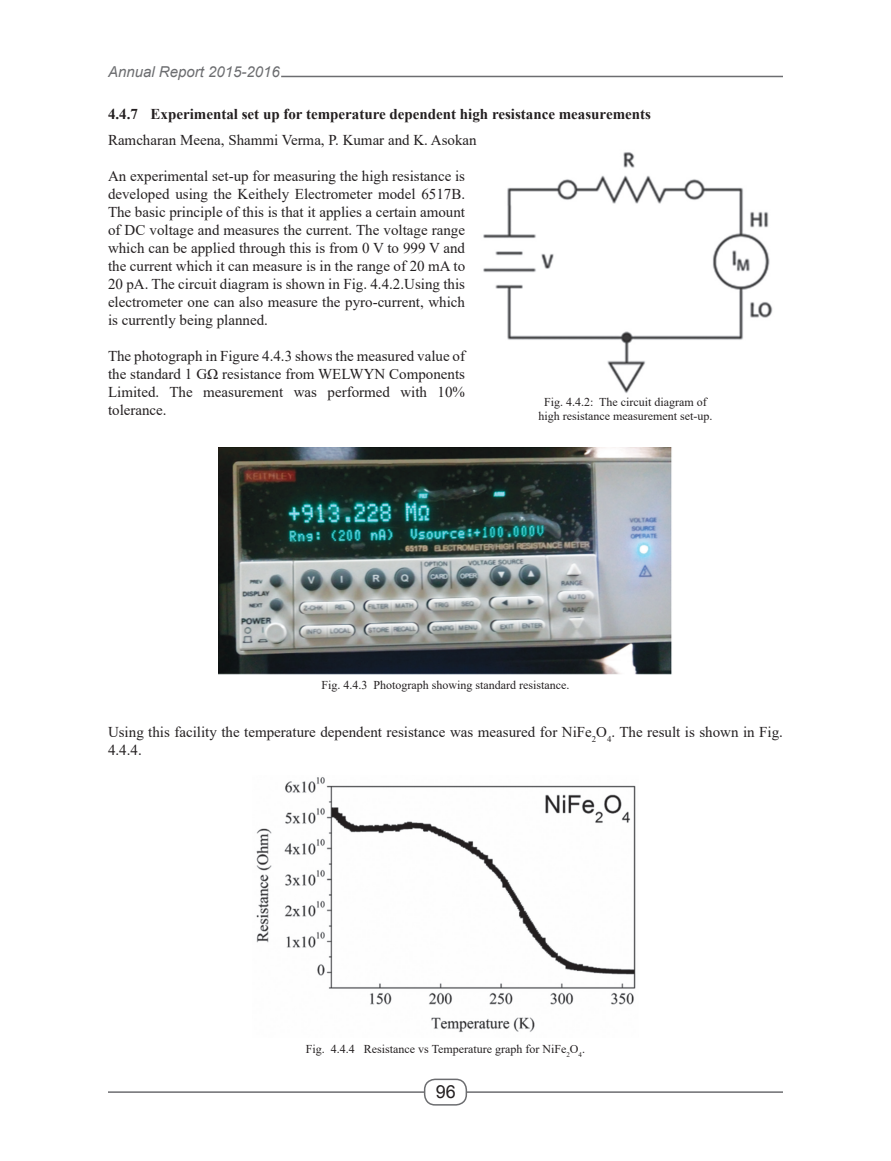
<style>
.page{position:relative;width:891px;height:1161px;background:#fff}
.page>*{position:absolute;margin:0;border:0;box-sizing:border-box;transform-origin:0 0}
.t1{font:18px "Arial";color:#231f20}
.t2{font:15px/18px "Times New Roman";color:#231f20;text-align:justify}
.t3{font:700 15px "Times New Roman";color:#231f20}
.t4{font:italic 15px "Arial";color:#6c6d70}
.t5{font:12px/14.4px "Times New Roman";color:#231f20;text-align:center}
</style>
<div class="page">
<hr style="left:281px;top:76px;width:502px;height:1px;background:#6c6d70">
<hr style="left:108px;top:1091px;width:675px;height:2px;background:#6c6d70">
<div style="left:425px;top:1079px;width:41px;height:26px;background:#fff;border-radius:10px"></div>
<div style="left:424px;top:1079px;width:43px;height:27px;border:2px solid #6c6d70;border-radius:10px"></div>
<img style="left:483px;top:152px;width:290px;height:241px">
<img style="left:219px;top:448px;width:453px;height:226px">
<img style="left:256px;top:777px;width:380px;height:255px">
<p class="t4" style="left:108px;top:62px;width:173px">Annual Report 2015-2016</p>
<p class="t3" style="left:108px;top:103px;width:545px">4.4.7 Experimental set up for temperature dependent high resistance measurements</p>
<p class="t2" style="left:108px;top:131px;width:370px">Ramcharan Meena, Shammi Verma, P. Kumar and K. Asokan</p>
<p class="t2" style="left:108px;top:167px;width:359px">An experimental set-up for measuring the high resistance is developed using the Keithely Electrometer model 6517B.<br>The basic principle of this is that it applies a certain amount of DC voltage and measures the current. The voltage range which can be applied through this is from 0 V to 999 V and the current which it can measure is in the range of 20 mA to 20 pA. The circuit diagram is shown in Fig. 4.4.2.Using this electrometer one can also measure the pyro-current, which is currently being planned.</p>
<p class="t2" style="left:108px;top:347px;width:359px">The photograph in Figure 4.4.3 shows the measured value of the standard 1 GΩ resistance from WELWYN Components Limited. The measurement was performed with 10% tolerance.</p>
<p class="t5" style="left:539px;top:394px;width:175px">Fig. 4.4.2: The circuit diagram of high resistance measurement set-up.</p>
<p class="t5" style="left:322px;top:677px;width:249px">Fig. 4.4.3 Photograph showing standard resistance.</p>
<p class="t2" style="left:108px;top:722px;width:677px">Using this facility the temperature dependent resistance was measured for NiFe<sub>2</sub>O<sub>4</sub>. The result is shown in Fig.<br>4.4.4.</p>
<p class="t5" style="left:306px;top:1041px;width:281px">Fig. 4.4.4 Resistance vs Temperature graph for NiFe<sub>2</sub>O<sub>4</sub>.</p>
<p class="t1" style="left:436px;top:1080px;width:22px">96</p>
</div>
